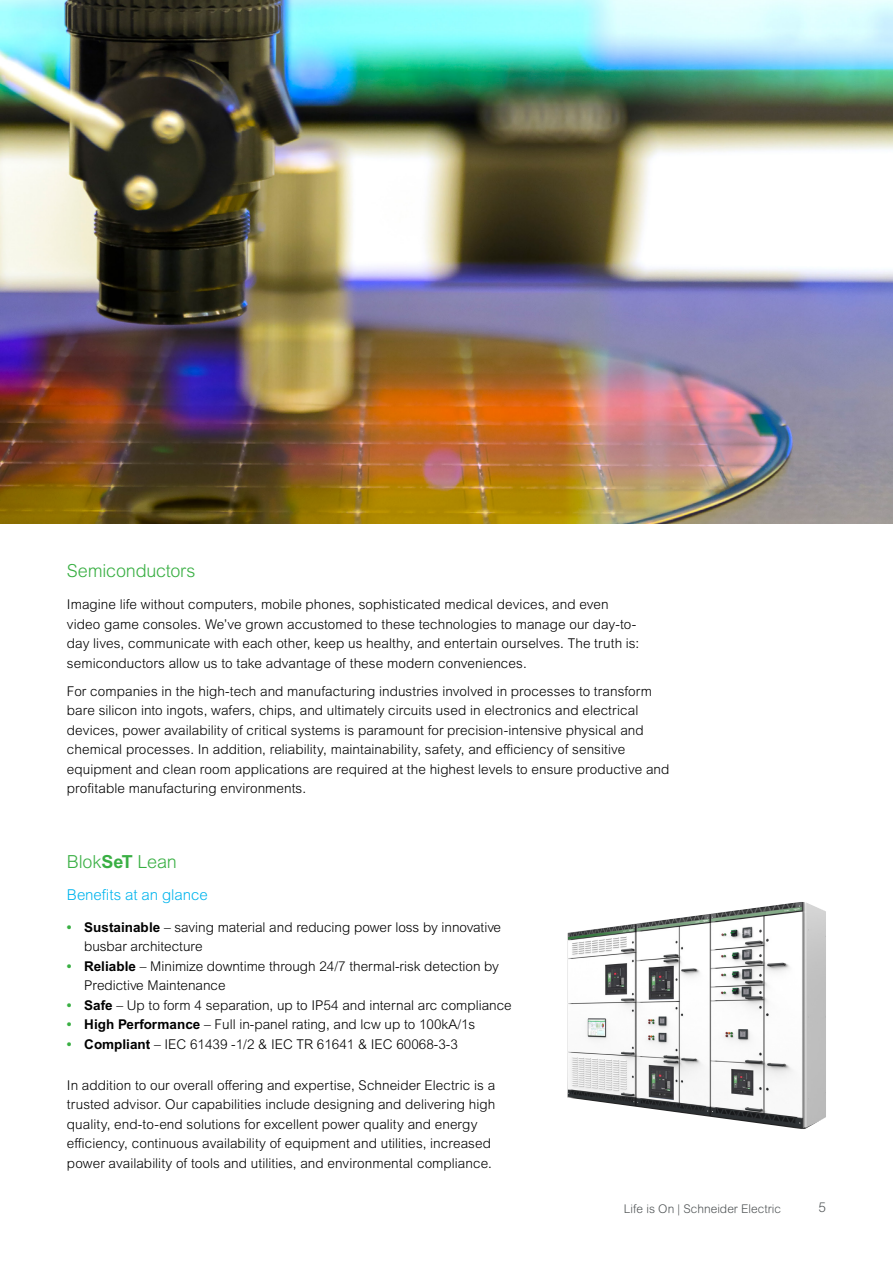
<style>
.page{position:relative;width:893px;height:1263px;background:#fff}
.page>*{position:absolute;margin:0;border:0;box-sizing:border-box;transform-origin:0 0}
.t1{font:300 18px "Arial MT Pro";letter-spacing:-.01em;color:#39af43}
.t2{font:300 15px "Arial MT Pro";letter-spacing:-.005em;color:#00b4ed}
.t3{font:300 13.5px/19.5px "Arial MT Pro";letter-spacing:.005em;color:#000}
.t4{font:300 13.5px "Arial MT Pro";color:#515557}
.t5{font:300 12px "Arial Rounded MT Pro";color:#515557}
.s1{font-weight:700}
.s2{font-weight:700;color:#39af43}
</style>
<div class="page">
<img style="left:0;top:0;width:893px;height:523px">
<img style="left:567px;top:902px;width:259px;height:227px">
<h1 class="t1" style="left:67px;top:559px;width:130px">Semiconductors</h1>
<p class="t3" style="left:67px;top:595px;width:574px">Imagine life without computers, mobile phones, sophisticated medical devices, and even video game consoles. We’ve grown accustomed to these technologies to manage our day-to&shy;day lives, communicate with each other, keep us healthy, and entertain ourselves. The truth is: semiconductors allow us to take advantage of these modern conveniences.</p>
<p class="t3" style="left:67px;top:681px;width:604px">For companies in the high-tech and manufacturing industries involved in processes to transform bare silicon into ingots, wafers, chips, and ultimately circuits used in electronics and electrical devices, power availability of critical systems is paramount for precision-intensive physical and chemical processes. In addition, reliability, maintainability, safety, and efficiency of sensitive equipment and clean room applications are required at the highest levels to ensure productive and profitable manufacturing environments.</p>
<h1 class="t1" style="left:67px;top:851px;width:111px">Blok<span class="s1">SeT</span> Lean</h1>
<p class="t2" style="left:67px;top:885px;width:142px">Benefits at an glance</p>
<p class="t3" style="left:84px;top:918px;width:418px;text-indent:-17px"><span class="s2">•</span> <span class="s1">Sustainable</span> – saving material and reducing power loss by innovative busbar architecture</p>
<p class="t3" style="left:84px;top:957px;width:416px;text-indent:-17px"><span class="s2">•</span> <span class="s1">Reliable</span> – Minimize downtime through 24/7 thermal-risk detection by<br>Predictive Maintenance</p>
<p class="t3" style="left:67px;top:996px;width:446px"><span class="s2">•</span> <span class="s1">Safe</span> – Up to form 4 separation, up to IP54 and internal arc compliance</p>
<p class="t3" style="left:67px;top:1015px;width:410px"><span class="s2">•</span> <span class="s1">High Performance</span> – Full in-panel rating, and lcw up to 100kA/1s</p>
<p class="t3" style="left:67px;top:1035px;width:392px"><span class="s2">•</span> <span class="s1">Compliant</span> – IEC 61439 -1/2 &amp; IEC TR 61641 &amp; IEC 60068-3-3</p>
<p class="t3" style="left:67px;top:1075px;width:430px">In addition to our overall offering and expertise, Schneider Electric is a trusted advisor. Our capabilities include designing and delivering high quality, end-to-end solutions for excellent power quality and energy efficiency, continuous availability of equipment and utilities, increased power availability of tools and utilities, and environmental compliance.</p>
<p class="t5" style="left:624px;top:1201px;width:159px">Life is On | Schneider Electric</p>
<p class="t4" style="left:818px;top:1199px;width:9px">5</p>
</div>
